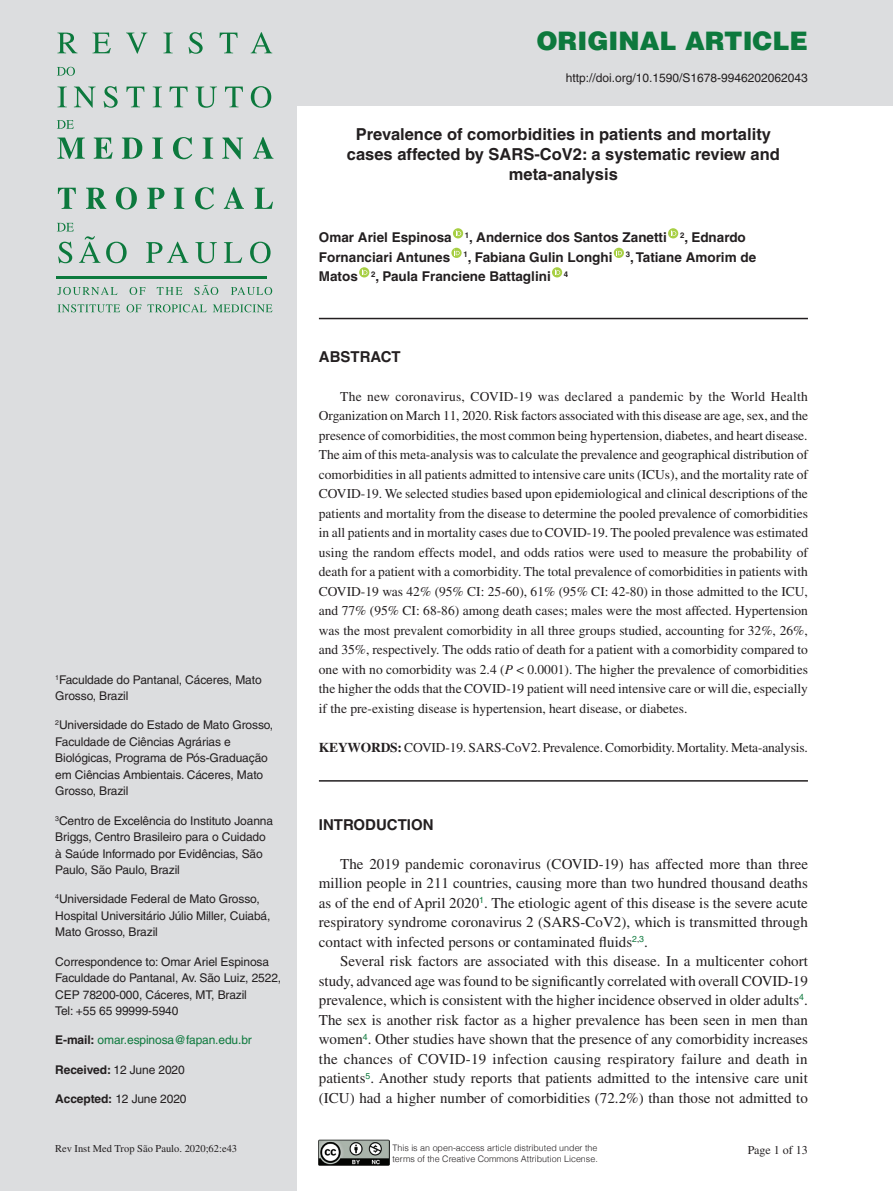
<style>
.page{position:relative;width:893px;height:1191px;background:#fff}
.page>*{position:absolute;margin:0;border:0;box-sizing:border-box;transform-origin:0 0}
.t1{font:900 25.5px "Helvetica";color:#0d793d}
.t2{font:700 16.5px/19.8px "Helvetica";color:#231f20;text-align:center}
.t3{font:15px/19.5px "Times";color:#231f20;text-align:justify}
.t4{font:700 15px "Helvetica";color:#231f20}
.t5{font:13.5px/19.5px "Times";letter-spacing:-.015em;color:#231f20;text-align:justify}
.t6{font:700 13.5px/19.5px "Helvetica";color:#231f20}
.t7{font:12px/16.5px "Helvetica";letter-spacing:-.01em;color:#231f20}
.t8{font:12px "Helvetica";letter-spacing:-.01em;color:#0d793d}
.t9{font:12px "Times";color:#231f20}
.t10{font:10.5px "Times";color:#231f20}
.t11{font:300 8.85px/10.6px "Helvetica";color:#231f20}
.s1{font-weight:700;color:#231f20}
.s2{font-weight:700}
.s3{font-style:italic}
</style>
<div class="page">
<div style="left:0;top:0;width:297px;height:1191px;background:#dcdddf"></div>
<div style="left:22px;top:0;width:871px;height:106px;background:#dcdddf"></div>
<svg style="left:57px;top:33px;width:21px;height:20px"></svg>
<svg style="left:92px;top:33px;width:19px;height:20px"></svg>
<svg style="left:126px;top:33px;width:21px;height:21px"></svg>
<svg style="left:163px;top:33px;width:10px;height:20px"></svg>
<svg style="left:189px;top:32px;width:14px;height:22px"></svg>
<svg style="left:220px;top:33px;width:18px;height:20px"></svg>
<svg style="left:251px;top:32px;width:21px;height:21px"></svg>
<svg style="left:57px;top:87px;width:10px;height:20px"></svg>
<svg style="left:74px;top:87px;width:22px;height:21px"></svg>
<svg style="left:104px;top:86px;width:14px;height:22px"></svg>
<svg style="left:126px;top:87px;width:18px;height:20px"></svg>
<svg style="left:153px;top:87px;width:9px;height:20px"></svg>
<svg style="left:170px;top:87px;width:18px;height:20px"></svg>
<svg style="left:195px;top:87px;width:22px;height:21px"></svg>
<svg style="left:225px;top:87px;width:18px;height:20px"></svg>
<svg style="left:251px;top:86px;width:20px;height:22px"></svg>
<svg style="left:57px;top:137px;width:28px;height:22px"></svg>
<svg style="left:94px;top:137px;width:19px;height:22px"></svg>
<svg style="left:122px;top:137px;width:20px;height:22px"></svg>
<svg style="left:152px;top:137px;width:11px;height:22px"></svg>
<svg style="left:173px;top:137px;width:19px;height:22px"></svg>
<svg style="left:203px;top:137px;width:10px;height:22px"></svg>
<svg style="left:222px;top:137px;width:21px;height:22px"></svg>
<svg style="left:253px;top:137px;width:20px;height:22px"></svg>
<svg style="left:58px;top:188px;width:18px;height:21px"></svg>
<svg style="left:86px;top:188px;width:20px;height:21px"></svg>
<svg style="left:116px;top:187px;width:21px;height:22px"></svg>
<svg style="left:147px;top:188px;width:17px;height:21px"></svg>
<svg style="left:174px;top:188px;width:10px;height:21px"></svg>
<svg style="left:195px;top:187px;width:19px;height:22px"></svg>
<svg style="left:224px;top:187px;width:20px;height:22px"></svg>
<svg style="left:255px;top:188px;width:18px;height:21px"></svg>
<svg style="left:146px;top:242px;width:43px;height:21px"></svg>
<svg style="left:195px;top:242px;width:22px;height:21px"></svg>
<svg style="left:224px;top:242px;width:18px;height:21px"></svg>
<svg style="left:250px;top:242px;width:21px;height:21px"></svg>
<svg style="left:57px;top:223px;width:70px;height:40px"></svg>
<svg style="left:57px;top:120px;width:17px;height:9px"></svg>
<svg style="left:57px;top:67px;width:18px;height:9px"></svg>
<svg style="left:57px;top:287px;width:60px;height:8px"></svg>
<svg style="left:130px;top:287px;width:15px;height:8px"></svg>
<svg style="left:157px;top:287px;width:25px;height:8px"></svg>
<svg style="left:194px;top:285px;width:24px;height:10px"></svg>
<svg style="left:231px;top:287px;width:41px;height:8px"></svg>
<svg style="left:58px;top:304px;width:62px;height:8px"></svg>
<svg style="left:127px;top:304px;width:14px;height:8px"></svg>
<svg style="left:147px;top:304px;width:60px;height:8px"></svg>
<svg style="left:213px;top:304px;width:59px;height:8px"></svg>
<hr style="left:56px;top:276px;width:210px;height:2px;background:#0c793d">
<img style="left:319px;top:1139px;width:70px;height:26px">
<hr style="left:319px;top:318px;width:489px;height:1px;background:#231f20">
<hr style="left:319px;top:780px;width:489px;height:1px;background:#231f20">
<svg style="left:453px;top:228px;width:10px;height:10px"></svg>
<svg style="left:456px;top:230px;width:5px;height:6px"></svg>
<svg style="left:668px;top:228px;width:10px;height:10px"></svg>
<svg style="left:671px;top:230px;width:5px;height:6px"></svg>
<svg style="left:451px;top:248px;width:11px;height:10px"></svg>
<svg style="left:454px;top:250px;width:6px;height:5px"></svg>
<svg style="left:614px;top:248px;width:10px;height:10px"></svg>
<svg style="left:616px;top:250px;width:6px;height:5px"></svg>
<svg style="left:359px;top:267px;width:10px;height:10px"></svg>
<svg style="left:362px;top:269px;width:5px;height:6px"></svg>
<svg style="left:552px;top:267px;width:10px;height:10px"></svg>
<svg style="left:555px;top:269px;width:5px;height:6px"></svg>
<h1 class="t1" style="left:536px;top:24px;width:273px">ORIGINAL ARTICLE</h1>
<p class="t7" style="left:566px;top:69px;width:244px">http://doi.org/10.1590/S1678-9946202062043</p>
<p class="t2" style="left:347px;top:124px;width:435px">Prevalence of comorbidities in patients and mortality cases affected by SARS-CoV2: a systematic review and meta‑analysis</p>
<p class="t7" style="left:55px;top:671px;width:208px"><sup>1</sup>Faculdade do Pantanal, Cáceres, Mato<br>Grosso, Brazil</p>
<p class="t7" style="left:55px;top:717px;width:220px"><sup>2</sup>Universidade do Estado de Mato Grosso, Faculdade de Ciências Agrárias e Biológicas, Programa de Pós-Graduação em Ciências Ambientais. Cáceres, Mato Grosso, Brazil</p>
<p class="t7" style="left:55px;top:812px;width:219px"><sup>3</sup>Centro de Excelência do Instituto Joanna Briggs, Centro Brasileiro para o Cuidado à Saúde Informado por Evidências, São Paulo, São Paulo, Brazil</p>
<p class="t7" style="left:55px;top:891px;width:217px"><sup>4</sup>Universidade Federal de Mato Grosso,<br>Hospital Universitário Júlio Miller, Cuiabá,<br>Mato Grosso, Brazil</p>
<p class="t7" style="left:55px;top:953px;width:227px">Correspondence to: Omar Ariel Espinosa Faculdade do Pantanal, Av. São Luiz, 2522, CEP 78200-000, Cáceres, MT, Brazil<br>Tel: +55 65 99999-5940</p>
<p class="t8" style="left:55px;top:1033px;width:198px"><span class="s1">E-mail:</span> omar.espinosa@fapan.edu.br</p>
<p class="t7" style="left:55px;top:1061px;width:131px"><span class="s2">Received:</span> 12 June 2020</p>
<p class="t7" style="left:55px;top:1090px;width:133px"><span class="s2">Accepted:</span> 12 June 2020</p>
<p class="t6" style="left:319px;top:227px;width:439px">Omar Ariel Espinosa <sup>1</sup>, Andernice dos Santos Zanetti <sup>2</sup>, Ednardo<br>Fornanciari Antunes <sup>1</sup>, Fabiana Gulin Longhi <sup>3</sup>, Tatiane Amorim de<br>Matos <sup>2</sup>, Paula Franciene Battaglini <sup>4</sup></p>
<p class="t4" style="left:319px;top:347px;width:83px">ABSTRACT</p>
<p class="t5" style="left:319px;top:386px;width:491px;text-indent:21px">The new coronavirus, COVID-19 was declared a pandemic by the World Health Organization on March 11, 2020. Risk factors associated with this disease are age, sex, and the presence of comorbidities, the most common being hypertension, diabetes, and heart disease.<br>The aim of this meta-analysis was to calculate the prevalence and geographical distribution of comorbidities in all patients admitted to intensive care units (ICUs), and the mortality rate of COVID-19. We selected studies based upon epidemiological and clinical descriptions of the patients and mortality from the disease to determine the pooled prevalence of comorbidities in all patients and in mortality cases due to COVID-19. The pooled prevalence was estimated using the random effects model, and odds ratios were used to measure the probability of death for a patient with a comorbidity. The total prevalence of comorbidities in patients with COVID-19 was 42% (95% CI: 25-60), 61% (95% CI: 42-80) in those admitted to the ICU, and 77% (95% CI: 68-86) among death cases; males were the most affected. Hypertension was the most prevalent comorbidity in all three groups studied, accounting for 32%, 26%, and 35%, respectively. The odds ratio of death for a patient with a comorbidity compared to one with no comorbidity was 2.4 (<span class="s3">P</span> &lt; 0.0001). The higher the prevalence of comorbidities the higher the odds that the COVID-19 patient will need intensive care or will die, especially if the pre-existing disease is hypertension, heart disease, or diabetes.</p>
<p class="t5" style="left:319px;top:737px;width:490px"><span class="s2">KEYWORDS:</span> COVID-19. SARS-CoV2. Prevalence. Comorbidity. Mortality. Meta-analysis.</p>
<p class="t4" style="left:319px;top:815px;width:116px">INTRODUCTION</p>
<p class="t3" style="left:319px;top:854px;width:491px;text-indent:21px">The 2019 pandemic coronavirus (COVID-19) has affected more than three million people in 211 countries, causing more than two hundred thousand deaths as of the end of April 2020<sup>1</sup>. The etiologic agent of this disease is the severe acute respiratory syndrome coronavirus 2 (SARS-CoV2), which is transmitted through contact with infected persons or contaminated fluids<sup>2</sup><sup>,</sup><sup>3</sup>.</p>
<p class="t3" style="left:319px;top:951px;width:491px;text-indent:21px">Several risk factors are associated with this disease. In a multicenter cohort study, advanced age was found to be significantly correlated with overall COVID-19 prevalence, which is consistent with the higher incidence observed in older adults<sup>4</sup>.<br>The sex is another risk factor as a higher prevalence has been seen in men than women<sup>4</sup>. Other studies have shown that the presence of any comorbidity increases the chances of COVID-19 infection causing respiratory failure and death in patients<sup>5</sup>. Another study reports that patients admitted to the intensive care unit (ICU) had a higher number of comorbidities (72.2%) than those not admitted to</p>
<p class="t11" style="left:392px;top:1142px;width:207px">This is an open-access article distributed under the terms of the Creative Commons Attribution License.</p>
<p class="t10" style="left:55px;top:1143px;width:183px">Rev Inst Med Trop São Paulo. 2020;62:e43</p>
<p class="t9" style="left:748px;top:1142px;width:62px">Page 1 of 13</p>
</div>
